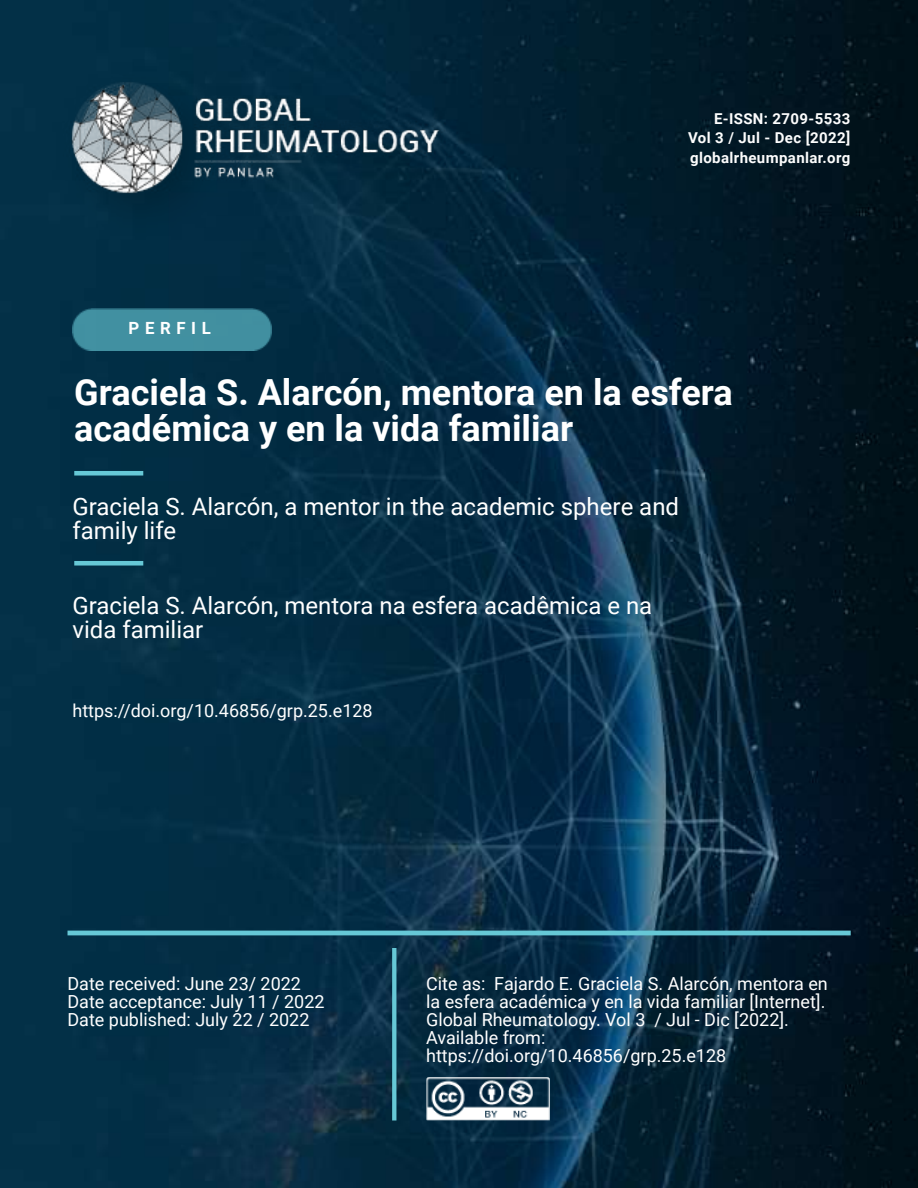
<style>
.page{position:relative;width:918px;height:1188px;background:#fff}
.page>*{position:absolute;margin:0;border:0;box-sizing:border-box;transform-origin:0 0}
.t1{font:700 36px/36px "Roboto";color:#fff}
.t2{font:24px/24px "Roboto";color:#fff}
.t3{font:18px/18px "Roboto";color:#fff}
.t4{font:700 16.8px "Roboto";letter-spacing:.335em;color:#fff}
.t5{font:700 15px/19.6px "Roboto";letter-spacing:.025em;color:#fdfdfd;text-align:justify}
</style>
<div class="page">
<img style="left:0;top:0;width:918px;height:1188px">
<img style="left:39px;top:50px;width:465px;height:208px">
<img style="left:72px;top:308px;width:200px;height:42px">
<div style="left:74px;top:471px;width:69px;height:5px;background:#66c8d6"></div>
<div style="left:74px;top:561px;width:69px;height:5px;background:#66c8d6"></div>
<svg style="left:392px;top:948px;width:4px;height:172px"></svg>
<hr style="left:68px;top:931px;width:782px;height:4px;background:#66c8d6">
<img style="left:426px;top:1077px;width:123px;height:43px">
<p class="t4" style="left:129px;top:319px;width:84px">PERFIL</p>
<p class="t5" style="left:688px;top:109px;width:164px;text-indent:26px">E-ISSN: 2709-5533<br>Vol 3 / Jul - Dec [2022] globalrheumpanlar.org</p>
<h1 class="t1" style="left:74px;top:375px;width:660px">Graciela S. Alarcón, mentora en la esfera académica y en la vida familiar</h1>
<h2 class="t2" style="left:72px;top:495px;width:608px">Graciela S. Alarcón, a mentor in the academic sphere and family life</h2>
<h2 class="t2" style="left:72px;top:593px;width:581px">Graciela S. Alarcón, mentora na esfera acadêmica e na vida familiar</h2>
<p class="t3" style="left:72px;top:702px;width:302px">https://doi.org/10.46856/grp.25.e128</p>
<p class="t3" style="left:68px;top:975px;width:258px">Date received: June 23/ 2022<br>Date acceptance: July 11 / 2022<br>Date published: July 22 / 2022</p>
<p class="t3" style="left:426px;top:975px;width:403px">Cite as: Fajardo E. Graciela S. Alarcón, mentora en la esfera académica y en la vida familiar [Internet].<br>Global Rheumatology. Vol 3 / Jul - Dic [2022].<br>Available from: https://doi.org/10.46856/grp.25.e128</p>
</div>
